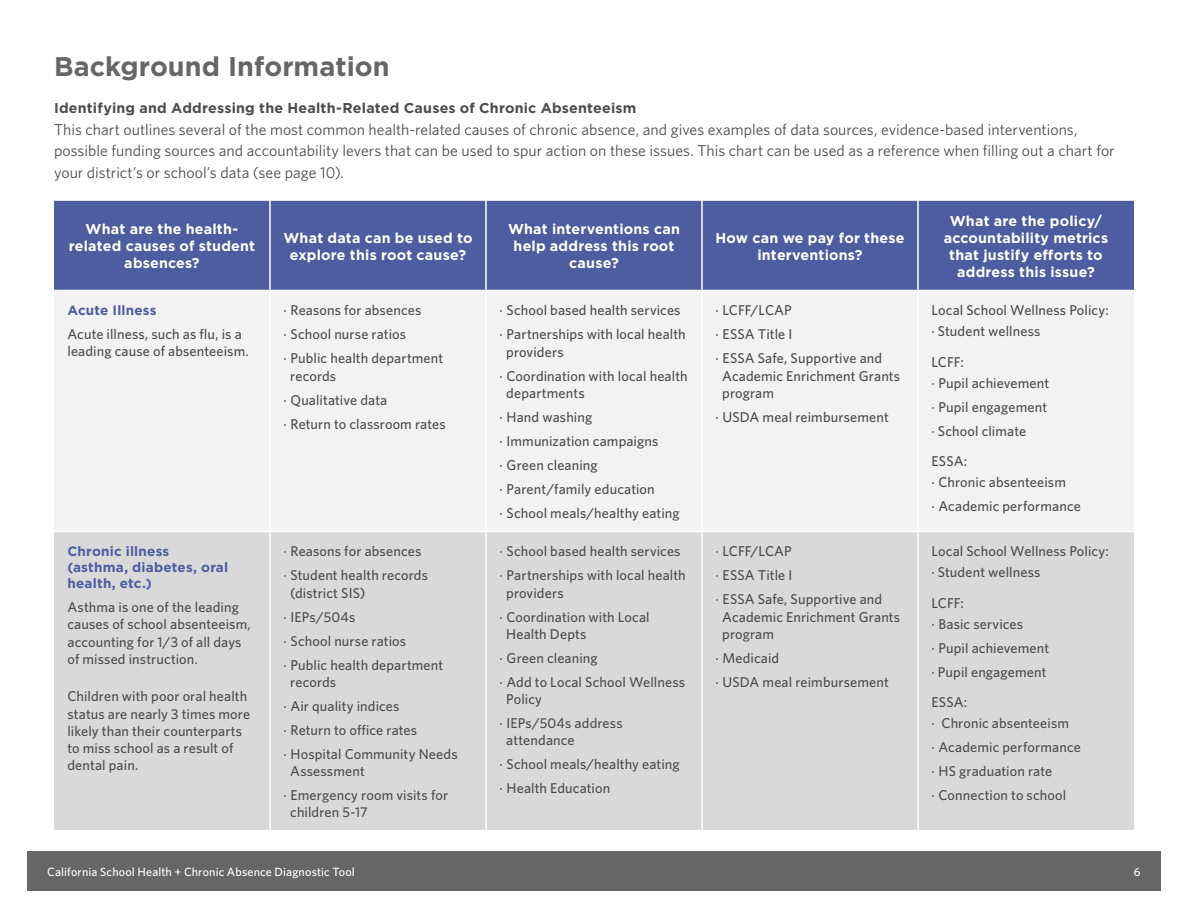
<style>
.page{position:relative;width:1188px;height:918px;background:#fff}
.page>*{position:absolute;margin:0;border:0;box-sizing:border-box;transform-origin:0 0}
.t1{font:700 27px "Gotham";color:#666}
.t2{font:15.75px/21.8px "Whitney";color:#4d4d4d}
.t3{font:500 14.25px/24px "Whitney";letter-spacing:.01em;color:#4d4d4d}
.t4{font:700 14.25px/17.1px "Gotham";letter-spacing:.015em;color:#fff;text-align:center}
.t5{font:700 14.25px "Gotham";letter-spacing:.015em;color:#4d4d4d}
.t6{font:700 13.5px/16.2px "Gotham";letter-spacing:.015em;color:#4e5ca0}
.t7{font:500 12px "Whitney";letter-spacing:.015em;color:#fff}
</style>
<div class="page">
<div style="left:27px;top:851px;width:864px;height:40px;background:#666"></div>
<div style="left:873px;top:851px;width:288px;height:40px;background:#666"></div>
<div style="left:54px;top:201px;width:1080px;height:89px;background:#4e5ca0"></div>
<div style="left:54px;top:292px;width:1080px;height:238px;background:#f2f2f2"></div>
<div style="left:54px;top:532px;width:1080px;height:298px;background:#d9d9d9"></div>
<hr style="left:269px;top:201px;width:2px;height:89px;background:#fff">
<hr style="left:485px;top:201px;width:2px;height:89px;background:#fff">
<hr style="left:701px;top:201px;width:2px;height:89px;background:#fff">
<hr style="left:917px;top:201px;width:2px;height:89px;background:#fff">
<hr style="left:269px;top:291px;width:2px;height:240px;background:#fff">
<hr style="left:485px;top:291px;width:2px;height:240px;background:#fff">
<hr style="left:701px;top:291px;width:2px;height:240px;background:#fff">
<hr style="left:917px;top:291px;width:2px;height:240px;background:#fff">
<hr style="left:269px;top:532px;width:2px;height:298px;background:#fff">
<hr style="left:485px;top:532px;width:2px;height:298px;background:#fff">
<hr style="left:701px;top:532px;width:2px;height:298px;background:#fff">
<hr style="left:917px;top:532px;width:2px;height:298px;background:#fff">
<h1 class="t1" style="left:54px;top:48px;width:337px">Background Information</h1>
<p class="t5" style="left:54px;top:98px;width:584px">Identifying and Addressing the Health-Related Causes of Chronic Absenteeism</p>
<p class="t2" style="left:54px;top:118px;width:1062px">This chart outlines several of the most common health-related causes of chronic absence, and gives examples of data sources, evidence-based interventions, possible funding sources and accountability levers that can be used to spur action on these issues. This chart can be used as a reference when filling out a chart for your district’s or school’s data (see page 10).</p>
<p class="t4" style="left:69px;top:221px;width:188px">What are the health&shy;related causes of student absences?</p>
<p class="t4" style="left:284px;top:229px;width:190px">What data can be used to explore this root cause?</p>
<p class="t4" style="left:508px;top:221px;width:173px">What interventions can help address this root cause?</p>
<p class="t4" style="left:716px;top:229px;width:191px">How can we pay for these interventions?</p>
<p class="t6" style="left:68px;top:302px;width:91px">Acute Illness</p>
<p class="t3" style="left:68px;top:325px;width:183px;line-height:17.2px">Acute illness, such as flu, is a leading cause of absenteeism.</p>
<p class="t3" style="left:284px;top:298px;width:161px">· Reasons for absences<br>· School nurse ratios<br>· Public health department</p>
<p class="t3" style="left:284px;top:363px;width:164px;text-indent:7px">records<br>· Qualitative data<br>· Return to classroom rates</p>
<p class="t6" style="left:68px;top:543px;width:162px">Chronic illness (asthma, diabetes, oral health, etc.)</p>
<p class="t3" style="left:68px;top:598px;width:185px;line-height:17.2px">Asthma is one of the leading causes of school absenteeism, accounting for 1/3 of all days of missed instruction.</p>
<p class="t3" style="left:68px;top:688px;width:184px;line-height:17.2px">Children with poor oral health status are nearly 3 times more likely than their counterparts to miss school as a result of dental pain.</p>
<p class="t3" style="left:284px;top:539px;width:146px">· Reasons for absences · Student health records</p>
<p class="t3" style="left:284px;top:580px;width:161px;text-indent:7px">(district SIS)<br>· IEPs/504s<br>· School nurse ratios<br>· Public health department</p>
<p class="t3" style="left:284px;top:670px;width:176px;text-indent:7px">records<br>· Air quality indices<br>· Return to office rates<br>· Hospital Community Needs</p>
<p class="t3" style="left:284px;top:759px;width:166px;text-indent:7px">Assessment<br>· Emergency room visits for</p>
<p class="t3" style="left:290px;top:800px;width:79px">children 5-17</p>
<p class="t3" style="left:500px;top:298px;width:188px">· School based health services · Partnerships with local health</p>
<p class="t3" style="left:500px;top:340px;width:190px;text-indent:7px">providers<br>· Coordination with local health</p>
<p class="t3" style="left:500px;top:381px;width:182px;text-indent:7px">departments<br>· Hand washing<br>· Immunization campaigns<br>· Green cleaning<br>· Parent/family education<br>· School meals/healthy eating</p>
<p class="t3" style="left:500px;top:539px;width:188px">· School based health services · Partnerships with local health</p>
<p class="t3" style="left:500px;top:580px;width:152px;text-indent:7px">providers<br>· Coordination with Local</p>
<p class="t3" style="left:500px;top:622px;width:187px;text-indent:7px">Health Depts<br>· Green cleaning<br>· Add to Local School Wellness</p>
<p class="t3" style="left:500px;top:687px;width:125px;text-indent:7px">Policy<br>· IEPs/504s address</p>
<p class="t3" style="left:500px;top:728px;width:182px;text-indent:7px">attendance<br>· School meals/healthy eating · Health Education</p>
<p class="t3" style="left:716px;top:298px;width:168px">· LCFF/LCAP<br>· ESSA Title I<br>· ESSA Safe, Supportive and</p>
<p class="t3" style="left:722px;top:367px;width:179px;line-height:17.2px">Academic Enrichment Grants program</p>
<p class="t3" style="left:716px;top:405px;width:175px">· USDA meal reimbursement</p>
<p class="t3" style="left:716px;top:539px;width:168px">· LCFF/LCAP<br>· ESSA Title I<br>· ESSA Safe, Supportive and</p>
<p class="t3" style="left:722px;top:608px;width:179px;line-height:17.2px">Academic Enrichment Grants program</p>
<p class="t3" style="left:716px;top:646px;width:175px">· Medicaid<br>· USDA meal reimbursement</p>
<p class="t4" style="left:944px;top:212px;width:166px">What are the policy/ accountability metrics that justify efforts to address this issue?</p>
<p class="t3" style="left:932px;top:300px;width:179px;line-height:20.7px">Local School Wellness Policy: · Student wellness</p>
<p class="t3" style="left:932px;top:351px;width:119px;line-height:20.7px">LCFF:<br>· Pupil achievement</p>
<p class="t3" style="left:932px;top:395px;width:117px">· Pupil engagement · School climate</p>
<p class="t3" style="left:932px;top:451px;width:136px;line-height:20.7px">ESSA:<br>· Chronic absenteeism</p>
<p class="t3" style="left:932px;top:494px;width:151px">· Academic performance</p>
<p class="t3" style="left:932px;top:541px;width:179px;line-height:20.7px">Local School Wellness Policy: · Student wellness</p>
<p class="t3" style="left:932px;top:592px;width:93px;line-height:20.7px">LCFF:<br>· Basic services</p>
<p class="t3" style="left:932px;top:635px;width:119px">· Pupil achievement · Pupil engagement</p>
<p class="t3" style="left:932px;top:692px;width:139px;line-height:20.7px">ESSA:<br>· Chronic absenteeism</p>
<p class="t3" style="left:932px;top:735px;width:151px">· Academic performance · HS graduation rate<br>· Connection to school</p>
<p class="t7" style="left:47px;top:864px;width:309px">California School Health + Chronic Absence Diagnostic Tool</p>
<p class="t7" style="left:1134px;top:864px;width:8px">6</p>
</div>
